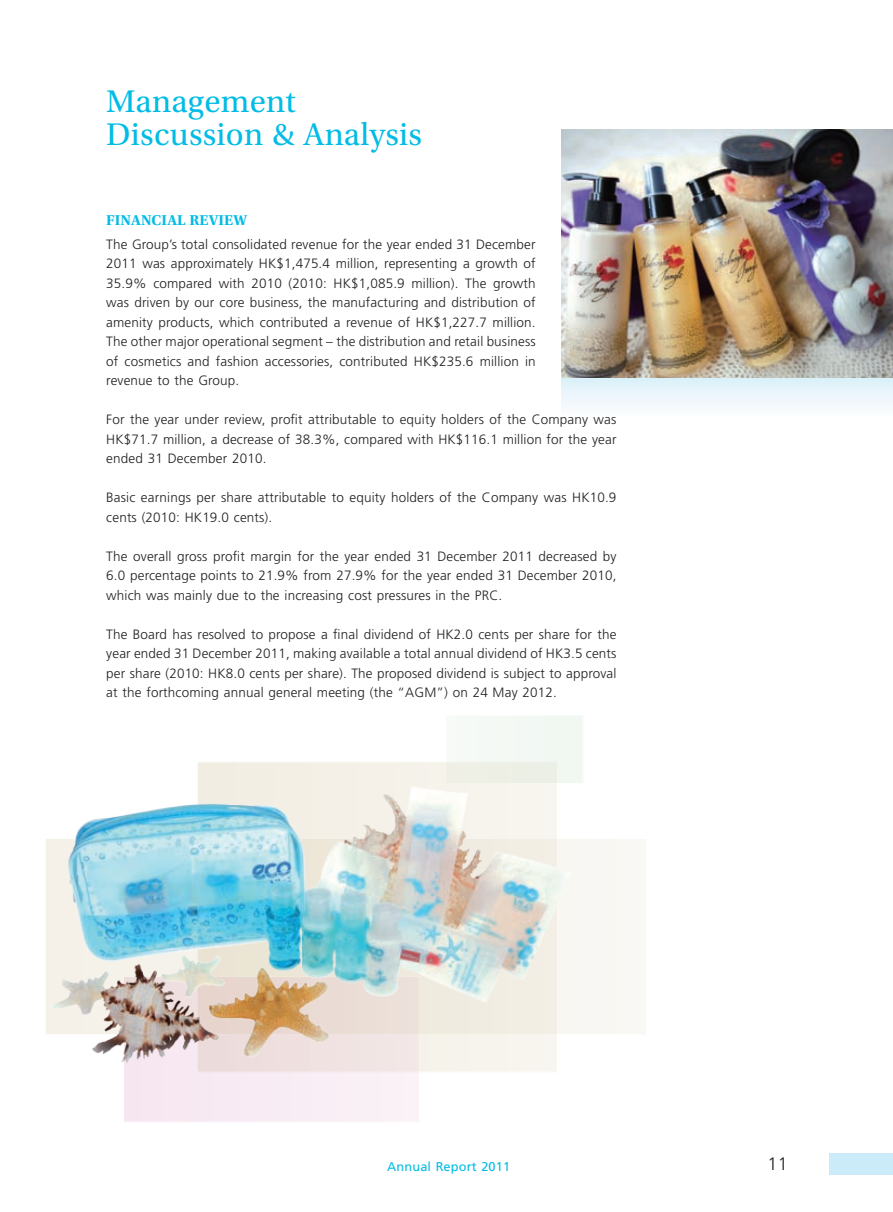
<style>
.page{position:relative;width:893px;height:1212px;background:#fff}
.page>*{position:absolute;margin:0;border:0;box-sizing:border-box;transform-origin:0 0}
.t1{font:33px/33px "Utopia Std";letter-spacing:.01em;color:#02bce5}
.t2{font:300 18px "Frutiger LT Std";color:#231f20}
.t3{font:700 15px "Utopia Std";letter-spacing:.01em;color:#02bce5}
.t4{font:300 13.5px/19.5px "Frutiger LT Std";letter-spacing:.01em;color:#231f20;text-align:justify}
.t5{font:12.75px "Frutiger LT Std";letter-spacing:.01em;color:#02bce5}
</style>
<div class="page">
<svg style="left:561px;top:377px;width:332px;height:29px"></svg>
<img style="left:561px;top:130px;width:332px;height:247px">
<div style="left:123px;top:976px;width:296px;height:146px;background:#f8ecf4"></div>
<div style="left:45px;top:838px;width:602px;height:197px;background:#faf7f3"></div>
<svg style="left:447px;top:716px;width:135px;height:51px"></svg>
<img style="left:45px;top:767px;width:537px;height:339px">
<div style="left:829px;top:1154px;width:64px;height:21px;background:#caebf7"></div>
<p class="t1" style="left:106px;top:86px;width:317px">Management<br>Discussion &amp; Analysis</p>
<p class="t3" style="left:106px;top:211px;width:142px">FINANCIAL REVIEW</p>
<p class="t4" style="left:106px;top:235px;width:431px">The Group’s total consolidated revenue for the year ended 31 December 2011 was approximately HK$1,475.4 million, representing a growth of 35.9% compared with 2010 (2010: HK$1,085.9 million). The growth was driven by our core business, the manufacturing and distribution of amenity products, which contributed a revenue of HK$1,227.7 million.<br>The other major operational segment – the distribution and retail business of cosmetics and fashion accessories, contributed HK$235.6 million in revenue to the Group.</p>
<p class="t4" style="left:106px;top:410px;width:512px">For the year under review, profit attributable to equity holders of the Company was HK$71.7 million, a decrease of 38.3%, compared with HK$116.1 million for the year ended 31 December 2010.</p>
<p class="t4" style="left:106px;top:488px;width:512px">Basic earnings per share attributable to equity holders of the Company was HK10.9 cents (2010: HK19.0 cents).</p>
<p class="t4" style="left:106px;top:547px;width:512px">The overall gross profit margin for the year ended 31 December 2011 decreased by 6.0 percentage points to 21.9% from 27.9% for the year ended 31 December 2010, which was mainly due to the increasing cost pressures in the PRC.</p>
<p class="t4" style="left:106px;top:625px;width:512px">The Board has resolved to propose a final dividend of HK2.0 cents per share for the year ended 31 December 2011, making available a total annual dividend of HK3.5 cents per share (2010: HK8.0 cents per share). The proposed dividend is subject to approval at the forthcoming annual general meeting (the “AGM”) on 24 May 2012.</p>
<p class="t5" style="left:387px;top:1159px;width:124px">Annual Report 2011</p>
<p class="t2" style="left:767px;top:1154px;width:22px">11</p>
</div>
